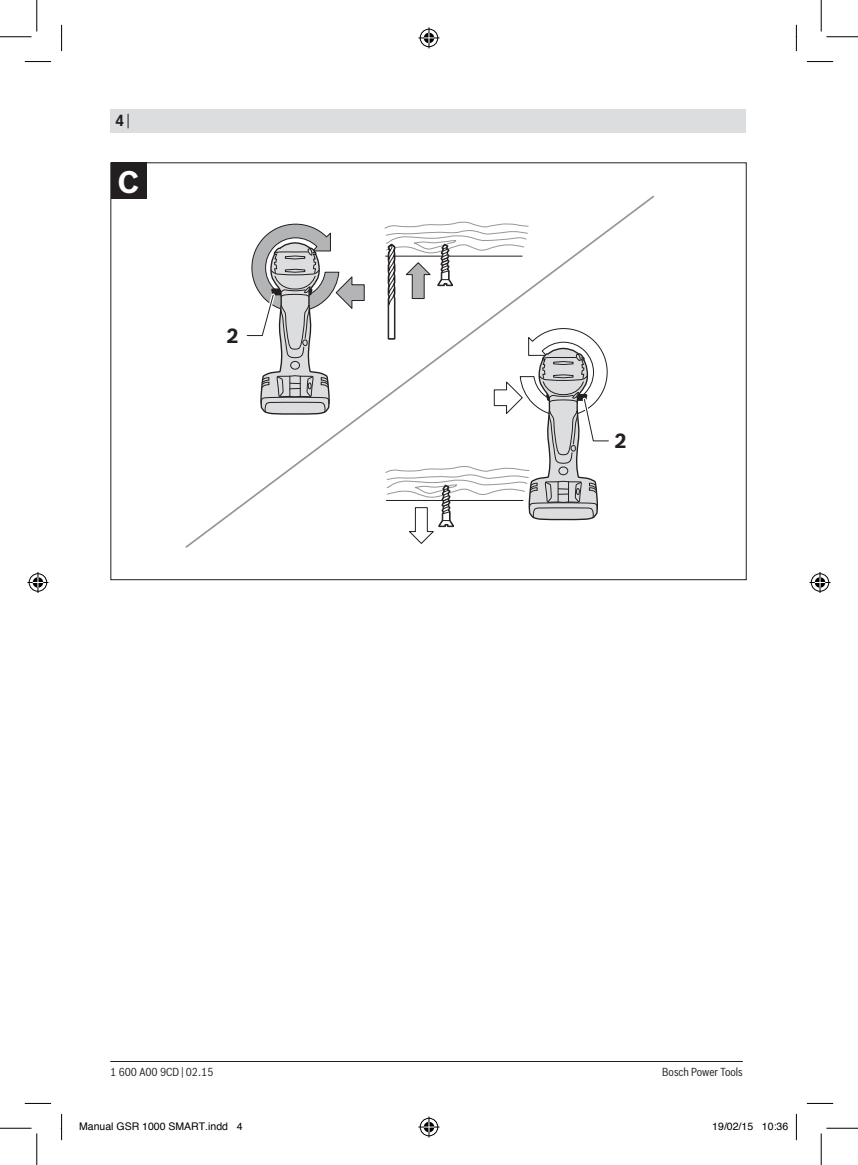
<style>
.page{position:relative;width:858px;height:1165px;background:#fff}
.page>*{position:absolute;margin:0;border:0;box-sizing:border-box;transform-origin:0 0}
.t1{font:700 30.62px "Bosch Sans";color:#fff}
.t2{font:700 20.12px "Bosch Sans";color:#231f20}
.t3{font:700 15.75px "Bosch Sans Cond";color:#231f20}
.t4{font:11.38px "Bosch Sans Cond";color:#231f20}
.t5{font:10.5px "Helvetica";color:#000}
.s1{font-weight:400}
</style>
<div class="page">
<div style="left:110px;top:109px;width:635px;height:24px;background:#dcddde"></div>
<hr style="left:110px;top:1061px;width:632px;height:1px;background:#231f20">
<svg style="left:185px;top:195px;width:469px;height:353px"></svg>
<div style="left:111px;top:163px;width:35px;height:36px;background:#231f20"></div>
<svg style="left:244px;top:223px;width:121px;height:192px"></svg>
<div style="left:602px;top:426px;width:27px;height:43px;background:#fff"></div>
<svg style="left:384px;top:221px;width:227px;height:323px"></svg>
<svg style="left:25px;top:61px;width:26px;height:1px"></svg>
<svg style="left:806px;top:61px;width:26px;height:1px"></svg>
<svg style="left:25px;top:1102px;width:26px;height:2px"></svg>
<svg style="left:806px;top:1103px;width:26px;height:1px"></svg>
<svg style="left:61px;top:25px;width:1px;height:26px"></svg>
<svg style="left:61px;top:1114px;width:1px;height:26px"></svg>
<svg style="left:795px;top:25px;width:2px;height:26px"></svg>
<svg style="left:795px;top:1114px;width:1px;height:26px"></svg>
<hr style="left:0;top:36px;width:32px;height:1px;background:#000">
<hr style="left:826px;top:36px;width:31px;height:1px;background:#000">
<hr style="left:0;top:1128px;width:32px;height:1px;background:#000">
<hr style="left:826px;top:1128px;width:31px;height:1px;background:#000">
<hr style="left:36px;top:0;width:1px;height:32px;background:#000">
<hr style="left:36px;top:1133px;width:1px;height:32px;background:#000">
<hr style="left:820px;top:0;width:1px;height:32px;background:#000">
<hr style="left:820px;top:1133px;width:1px;height:32px;background:#000">
<svg style="left:418px;top:27px;width:21px;height:21px"></svg>
<svg style="left:418px;top:1116px;width:21px;height:21px"></svg>
<svg style="left:27px;top:572px;width:21px;height:21px"></svg>
<svg style="left:809px;top:572px;width:21px;height:21px"></svg>
<h3 class="t3" style="left:115px;top:110px;width:16px">4 <span class="s1">|</span></h3>
<h1 class="t1" style="left:117px;top:162px;width:23px">C</h1>
<h2 class="t2" style="left:226px;top:323px;width:14px">2</h2>
<h2 class="t2" style="left:614px;top:428px;width:14px">2</h2>
<p class="t4" style="left:110px;top:1065px;width:105px">1 600 A00 9CD | 02.15</p>
<p class="t4" style="left:662px;top:1065px;width:82px">Bosch Power Tools</p>
<p class="t5" style="left:79px;top:1118px;width:165px">Manual GSR 1000 SMART.indd 4</p>
<p class="t5" style="left:712px;top:1118px;width:77px">19/02/15 10:36</p>
</div>
